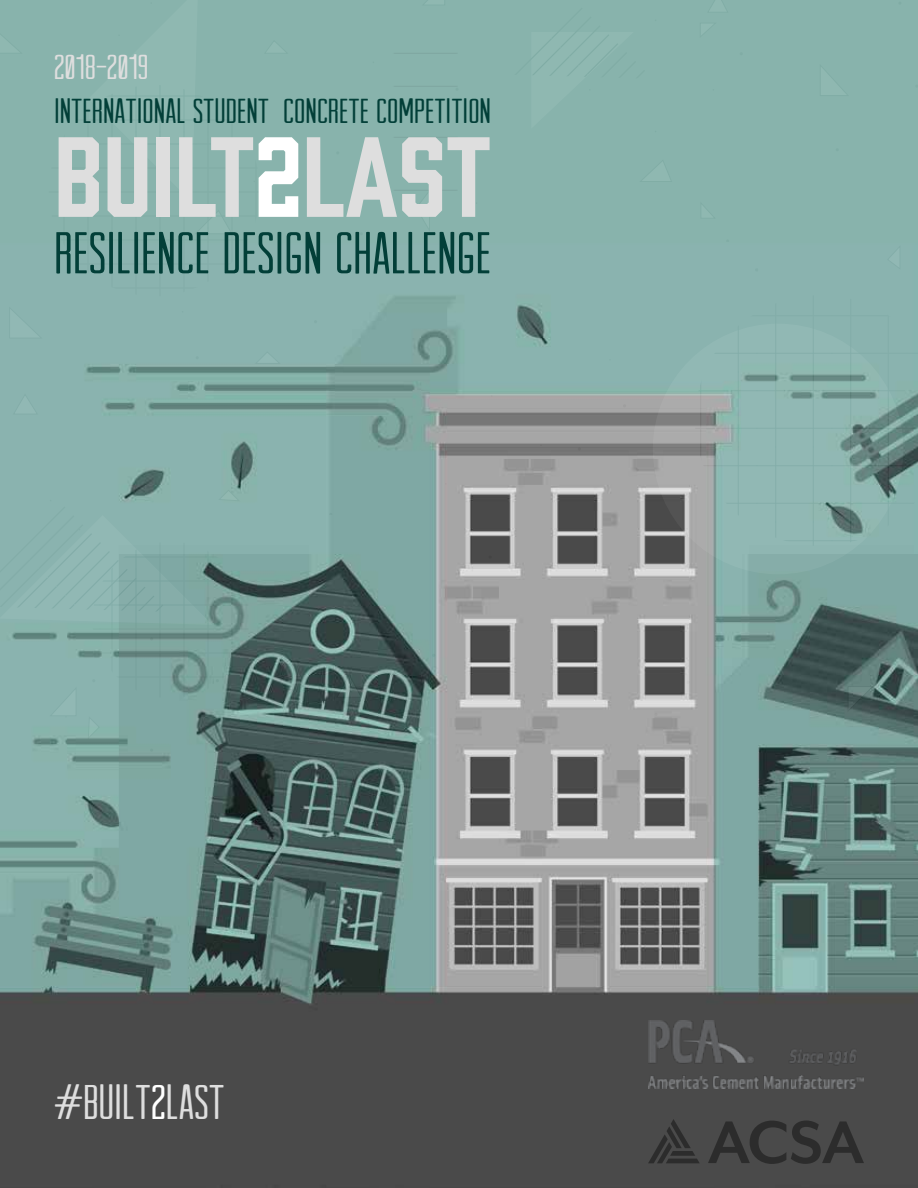
<style>
.page{position:relative;width:918px;height:1188px;background:#fff}
.page>*{position:absolute;margin:0;border:0;box-sizing:border-box;transform-origin:0 0}
.t1{font:104.7px "Prohibition";color:#dedede}
.t2{font:59.25px "Arvil Sans";color:#023f38}
.t3{font:49.5px "Arvil Sans";color:#dedede}
.t4{font:35.25px "Arvil Sans";color:#023f38}
.t5{font:35.25px "Arvil Sans";color:#dedede}
.s1{color:#fff}
</style>
<div class="page">
<img style="left:0;top:138px;width:918px;height:1050px">
<div style="left:0;top:0;width:918px;height:54px;background:#88b3ac"></div>
<svg style="left:0;top:27px;width:23px;height:27px"></svg>
<svg style="left:639px;top:159px;width:33px;height:23px"></svg>
<svg style="left:819px;top:64px;width:31px;height:32px"></svg>
<svg style="left:700px;top:202px;width:16px;height:17px"></svg>
<svg style="left:700px;top:22px;width:16px;height:16px"></svg>
<svg style="left:87px;top:716px;width:13px;height:23px"></svg>
<svg style="left:847px;top:686px;width:27px;height:26px"></svg>
<svg style="left:421px;top:0;width:25px;height:6px"></svg>
<svg style="left:336px;top:674px;width:26px;height:24px"></svg>
<svg style="left:254px;top:351px;width:27px;height:13px"></svg>
<svg style="left:12px;top:394px;width:26px;height:21px"></svg>
<svg style="left:9px;top:307px;width:34px;height:32px"></svg>
<svg style="left:264px;top:40px;width:25px;height:14px"></svg>
<svg style="left:415px;top:190px;width:15px;height:43px"></svg>
<svg style="left:887px;top:245px;width:14px;height:25px"></svg>
<svg style="left:707px;top:0;width:22px;height:13px"></svg>
<svg style="left:455px;top:88px;width:4px;height:3px"></svg>
<svg style="left:578px;top:447px;width:3px;height:4px"></svg>
<svg style="left:395px;top:447px;width:3px;height:4px"></svg>
<svg style="left:726px;top:239px;width:3px;height:4px"></svg>
<svg style="left:489px;top:555px;width:3px;height:4px"></svg>
<svg style="left:654px;top:713px;width:4px;height:3px"></svg>
<svg style="left:898px;top:2px;width:4px;height:3px"></svg>
<svg style="left:49px;top:687px;width:28px;height:31px"></svg>
<div style="left:88px;top:0;width:110px;height:108px;background:#88b3ac"></div>
<div style="left:49px;top:85px;width:211px;height:211px;background:#88b3ac;border-radius:50%"></div>
<svg style="left:92px;top:542px;width:157px;height:156px;background:#759a94"></svg>
<svg style="left:653px;top:324px;width:250px;height:250px;background:#94a5a3"></svg>
<svg style="left:695px;top:295px;width:223px;height:251px;background:#8aaeaa"></svg>
<svg style="left:0;top:500px;width:212px;height:125px;background:#89b1ad"></svg>
<div style="left:512px;top:6px;width:144px;height:126px;background:#88b3ac"></div>
<svg style="left:218px;top:489px;width:22px;height:13px"></svg>
<img style="left:648px;top:1020px;width:216px;height:69px">
<svg style="left:648px;top:1119px;width:52px;height:44px;background:#404040"></svg>
<svg style="left:708px;top:1121px;width:156px;height:43px;background:#3d3d3d"></svg>
<p class="t5" style="left:54px;top:47px;width:96px">2018-2019</p>
<p class="t4" style="left:54px;top:92px;width:439px">INTERNATIONAL STUDENT CONCRETE COMPETITION</p>
<h1 class="t1" style="left:54px;top:104px;width:439px">BUILT<span class="s1">2</span>LAST</h1>
<h2 class="t2" style="left:54px;top:220px;width:439px">RESILIENCE DESIGN CHALLENGE</h2>
<h3 class="t3" style="left:54px;top:1075px;width:172px">#BUILT<span class="s1">2</span>LAST</h3>
</div>
